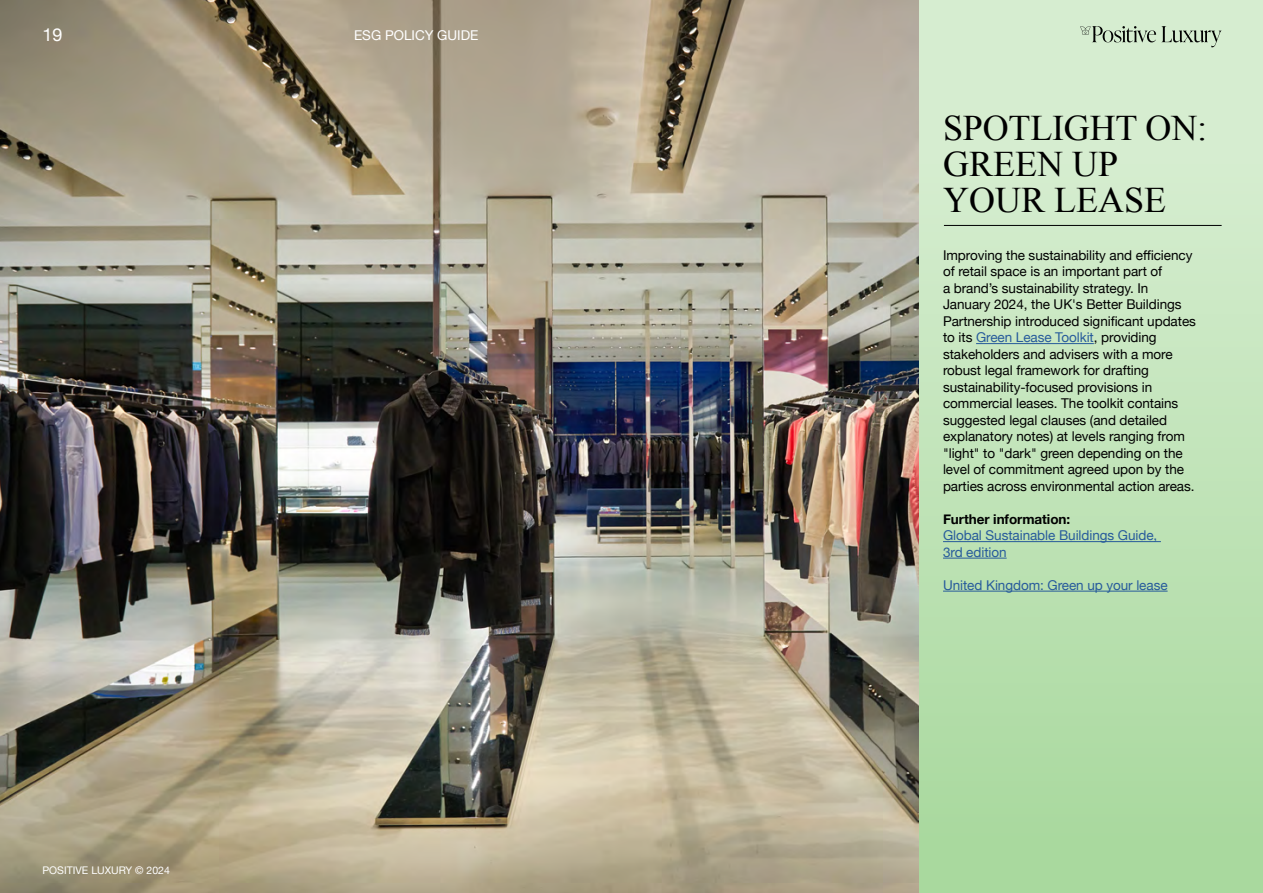
<style>
.page{position:relative;width:1263px;height:893px;background:#fff}
.page>*{position:absolute;margin:0;border:0;box-sizing:border-box;transform-origin:0 0}
.t1{font:36px/36px "Times New Roman";color:#000}
.t2{font:18px "Helvetica Neue";color:#fff}
.t3{font:13.5px/16.5px "Helvetica Neue";letter-spacing:-.005em;color:#000}
.t4{font:13.5px/16.5px "Helvetica Neue";letter-spacing:-.005em;color:#275b9b}
.t5{font:700 13.5px "Helvetica Neue";letter-spacing:-.005em;color:#000}
.t6{font:13.5px "Helvetica Neue";color:#fff}
.t7{font:10.5px "Helvetica Neue";color:#fff}
.s1{color:#275b9b}
</style>
<div class="page">
<img style="left:0;top:0;width:919px;height:893px">
<div style="left:919px;top:0;width:344px;height:893px;background:linear-gradient(to bottom,#ddf0d8,#a7d89c)"></div>
<hr style="left:976px;top:343px;width:118px;height:1px;background:#275b9b">
<hr style="left:943px;top:541px;width:218px;height:1px;background:#275b9b">
<hr style="left:943px;top:558px;width:64px;height:1px;background:#275b9b">
<hr style="left:943px;top:591px;width:224px;height:1px;background:#275b9b">
<svg style="left:1080px;top:26px;width:141px;height:21px;background:#b1c4ac"></svg>
<hr style="left:944px;top:225px;width:277px;height:1px;background:#000">
<h2 class="t2" style="left:43px;top:22px;width:22px">19</h2>
<p class="t6" style="left:354px;top:26px;width:126px">ESG POLICY GUIDE</p>
<p class="t7" style="left:43px;top:862px;width:129px">POSITIVE LUXURY © 2024</p>
<h1 class="t1" style="left:943px;top:109px;width:266px">SPOTLIGHT ON:<br>GREEN UP<br>YOUR LEASE</h1>
<p class="t3" style="left:943px;top:247px;width:254px">Improving the sustainability and efficiency of retail space is an important part of<br>a brand’s sustainability strategy. In January 2024, the UK's Better Buildings Partnership introduced significant updates to its <span class="s1">Green Lease Toolkit</span>, providing stakeholders and advisers with a more robust legal framework for drafting sustainability-focused provisions in commercial leases. The toolkit contains suggested legal clauses (and detailed explanatory notes) at levels ranging from "light" to "dark" green depending on the level of commitment agreed upon by the parties across environmental action areas.</p>
<p class="t5" style="left:943px;top:508px;width:129px">Further information:</p>
<p class="t4" style="left:943px;top:528px;width:216px">Global Sustainable Buildings Guide,<br>3rd edition</p>
<p class="t4" style="left:943px;top:577px;width:226px">United Kingdom: Green up your lease</p>
</div>
